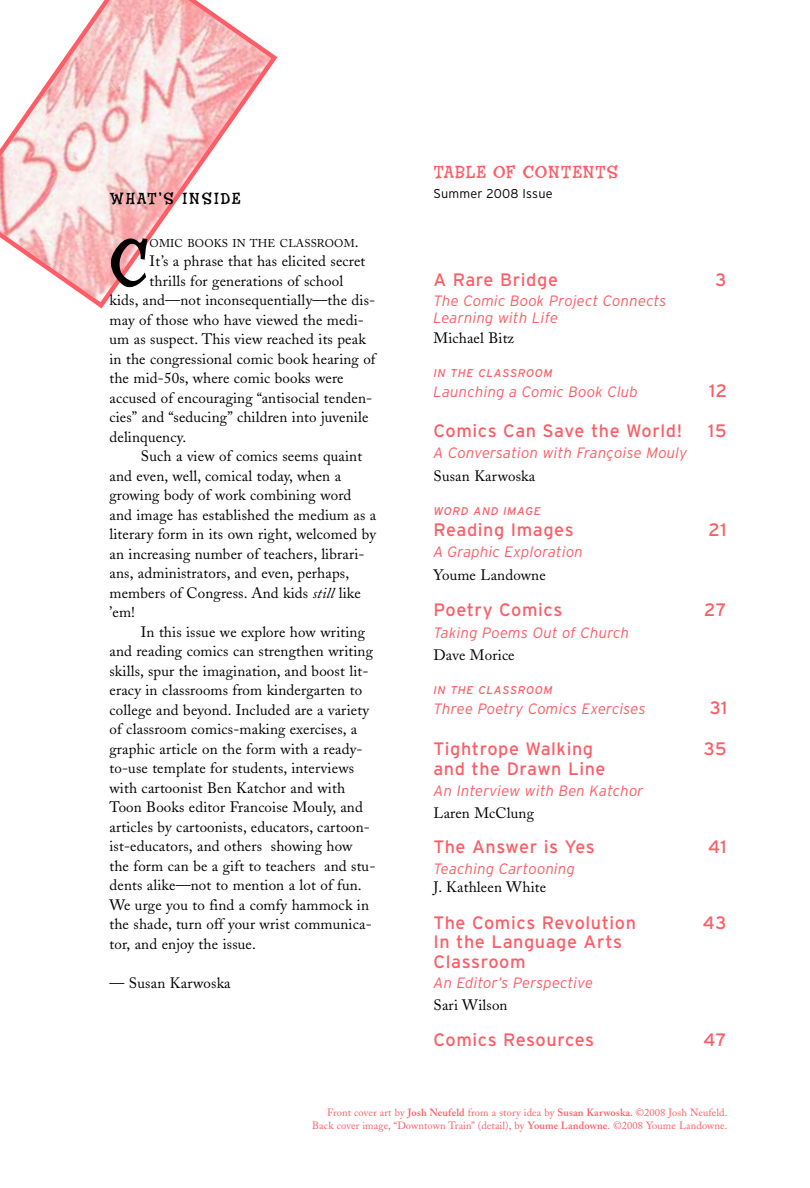
<style>
.page{position:relative;width:810px;height:1188px;background:#fff}
.page>*{position:absolute;margin:0;border:0;box-sizing:border-box;transform-origin:0 0}
.t1{font:68.55px "Fink Roman";color:#000;scale:.91 1}
.t2{font:18px/19.2px "Interstate";letter-spacing:.035em;color:#fd5d66}
.t3{font:18px "Fink Roman";letter-spacing:.05em;color:#fd5d66}
.t4{font:16.5px "Fink Roman";letter-spacing:.105em;color:#000}
.t5{font:15px "Adobe Caslon";letter-spacing:.01em;color:#000}
.t6{font:italic 300 15px/16.2px "Interstate";letter-spacing:.015em;color:#fd5d66}
.t7{font:300 12.75px "Interstate";letter-spacing:.015em;color:#000}
.t8{font:italic 11.25px "Interstate";letter-spacing:.065em;color:#fd5d66}
.t9{font:11.25px "Adobe Caslon";letter-spacing:.015em;color:#000}
.t10{font:10.5px/12.9px "Adobe Caslon";letter-spacing:.01em;color:#fd5d66;text-align:right}
.s1{font-size:15px}
.s2{font-style:italic}
.s3{font-weight:600}
</style>
<div class="page">
<svg style="left:0;top:0;width:278px;height:309px"></svg>
<p class="t4" style="left:110px;top:191px;width:133px">WHAT’S INSIDE</p>
<h1 class="t1" style="left:110px;top:235px;width:45px">C</h1>
<p class="t9" style="left:150px;top:239px;width:211px">OMIC BOOKS IN THE CLASSROOM<span class="s1">.</span></p>
<p class="t5" style="left:150px;top:256px;width:217px">It’s a phrase that has elicited secret</p>
<p class="t5" style="left:150px;top:275px;width:195px">thrills for generations of school</p>
<p class="t5" style="left:110px;top:295px;width:267px">kids, and—not inconsequentially—the dis-</p>
<p class="t5" style="left:110px;top:314px;width:256px">may of those who have viewed the medi-</p>
<p class="t5" style="left:109px;top:334px;width:258px">um as suspect. This view reached its peak</p>
<p class="t5" style="left:109px;top:353px;width:268px">in the congressional comic book hearing of</p>
<p class="t5" style="left:109px;top:373px;width:236px">the mid-50s, where comic books were</p>
<p class="t5" style="left:109px;top:392px;width:264px">accused of encouraging “antisocial tenden-</p>
<p class="t5" style="left:109px;top:412px;width:261px">cies” and “seducing” children into juvenile</p>
<p class="t5" style="left:109px;top:431px;width:78px">delinquency.</p>
<p class="t5" style="left:141px;top:451px;width:223px">Such a view of comics seems quaint</p>
<p class="t5" style="left:109px;top:470px;width:233px">and even, well, comical today, when a</p>
<p class="t5" style="left:109px;top:490px;width:243px">growing body of work combining word</p>
<p class="t5" style="left:109px;top:509px;width:268px">and image has established the medium as a</p>
<p class="t5" style="left:109px;top:529px;width:268px">literary form in its own right, welcomed by</p>
<p class="t5" style="left:109px;top:548px;width:257px">an increasing number of teachers, librari-</p>
<p class="t5" style="left:109px;top:568px;width:241px">ans, administrators, and even, perhaps,</p>
<p class="t5" style="left:109px;top:587px;width:253px">members of Congress. And kids <span class="s2">still</span> like</p>
<p class="t5" style="left:109px;top:607px;width:27px">’em!</p>
<p class="t5" style="left:141px;top:626px;width:226px">In this issue we explore how writing</p>
<p class="t5" style="left:109px;top:646px;width:265px">and reading comics can strengthen writing</p>
<p class="t5" style="left:109px;top:665px;width:260px">skills, spur the imagination, and boost lit-</p>
<p class="t5" style="left:109px;top:685px;width:254px">eracy in classrooms from kindergarten to</p>
<p class="t5" style="left:109px;top:704px;width:261px">college and beyond. Included are a variety</p>
<p class="t5" style="left:109px;top:724px;width:249px">of classroom comics-making exercises, a</p>
<p class="t5" style="left:109px;top:743px;width:254px">graphic article on the form with a ready-</p>
<p class="t5" style="left:109px;top:763px;width:246px">to-use template for students, interviews</p>
<p class="t5" style="left:109px;top:782px;width:237px">with cartoonist Ben Katchor and with</p>
<p class="t5" style="left:109px;top:802px;width:255px">Toon Books editor Francoise Mouly, and</p>
<p class="t5" style="left:109px;top:821px;width:262px">articles by cartoonists, educators, cartoon-</p>
<p class="t5" style="left:109px;top:841px;width:244px">ist-educators, and others showing how</p>
<p class="t5" style="left:109px;top:860px;width:267px">the form can be a gift to teachers and stu-</p>
<p class="t5" style="left:109px;top:880px;width:254px">dents alike—not to mention a lot of fun.</p>
<p class="t5" style="left:109px;top:899px;width:261px">We urge you to find a comfy hammock in</p>
<p class="t5" style="left:109px;top:919px;width:264px">the shade, turn off your wrist communica-</p>
<p class="t5" style="left:109px;top:938px;width:148px">tor, and enjoy the issue.</p>
<p class="t5" style="left:109px;top:977px;width:123px">— Susan Karwoska</p>
<p class="t3" style="left:434px;top:165px;width:186px">TABLE OF CONTENTS</p>
<p class="t7" style="left:434px;top:186px;width:121px">Summer 2008 Issue</p>
<p class="t2" style="left:434px;top:270px;width:126px">A Rare Bridge</p>
<p class="t2" style="left:715px;top:270px;width:13px">3</p>
<p class="t6" style="left:434px;top:293px;width:235px">The Comic Book Project Connects<br>Learning with Life</p>
<p class="t5" style="left:434px;top:332px;width:82px">Michael Bitz</p>
<p class="t8" style="left:434px;top:366px;width:121px">IN THE CLASSROOM</p>
<p class="t6" style="left:434px;top:384px;width:206px">Launching a Comic Book Club</p>
<p class="t2" style="left:709px;top:381px;width:20px">12</p>
<p class="t2" style="left:434px;top:421px;width:250px">Comics Can Save the World!</p>
<p class="t2" style="left:708px;top:421px;width:20px">15</p>
<p class="t6" style="left:434px;top:445px;width:255px">A Conversation with Françoise Mouly</p>
<p class="t5" style="left:434px;top:470px;width:103px">Susan Karwoska</p>
<p class="t8" style="left:434px;top:505px;width:109px">WORD AND IMAGE</p>
<p class="t2" style="left:434px;top:520px;width:142px">Reading Images</p>
<p class="t2" style="left:708px;top:520px;width:20px">21</p>
<p class="t6" style="left:434px;top:544px;width:151px">A Graphic Exploration</p>
<p class="t5" style="left:434px;top:569px;width:114px">Youme Landowne</p>
<p class="t2" style="left:434px;top:600px;width:130px">Poetry Comics</p>
<p class="t2" style="left:704px;top:600px;width:24px">27</p>
<p class="t6" style="left:434px;top:624px;width:197px">Taking Poems Out of Church</p>
<p class="t5" style="left:434px;top:649px;width:83px">Dave Morice</p>
<p class="t8" style="left:434px;top:683px;width:121px">IN THE CLASSROOM</p>
<p class="t6" style="left:434px;top:701px;width:214px">Three Poetry Comics Exercises</p>
<p class="t2" style="left:710px;top:698px;width:19px">31</p>
<p class="t2" style="left:433px;top:739px;width:161px">Tightrope Walking</p>
<p class="t2" style="left:704px;top:739px;width:24px">35</p>
<p class="t2" style="left:434px;top:759px;width:174px">and the Drawn Line</p>
<p class="t6" style="left:434px;top:782px;width:212px">An Interview with Ben Katchor</p>
<p class="t5" style="left:434px;top:807px;width:102px">Laren McClung</p>
<p class="t2" style="left:434px;top:838px;width:163px">The Answer is Yes</p>
<p class="t2" style="left:708px;top:838px;width:20px">41</p>
<p class="t6" style="left:434px;top:861px;width:143px">Teaching Cartooning</p>
<p class="t5" style="left:434px;top:881px;width:114px">J. Kathleen White</p>
<p class="t2" style="left:434px;top:913px;width:204px">The Comics Revolution</p>
<p class="t2" style="left:703px;top:913px;width:25px">43</p>
<p class="t2" style="left:434px;top:933px;width:190px">In the Language Arts<br>Classroom</p>
<p class="t6" style="left:434px;top:975px;width:161px">An Editor’s Perspective</p>
<p class="t5" style="left:434px;top:1000px;width:76px">Sari Wilson</p>
<p class="t2" style="left:434px;top:1030px;width:162px">Comics Resources</p>
<p class="t2" style="left:704px;top:1030px;width:24px">47</p>
<p class="t10" style="left:312px;top:1108px;width:417px">Front cover art by <span class="s3">Josh Neufeld</span> from a story idea by <span class="s3">Susan Karwoska.</span> ©2008 Josh Neufeld.<br>Back cover image, “Downtown Train” (detail), by <span class="s3">Youme Landowne</span>. ©2008 Youme Landowne.</p>
</div>
